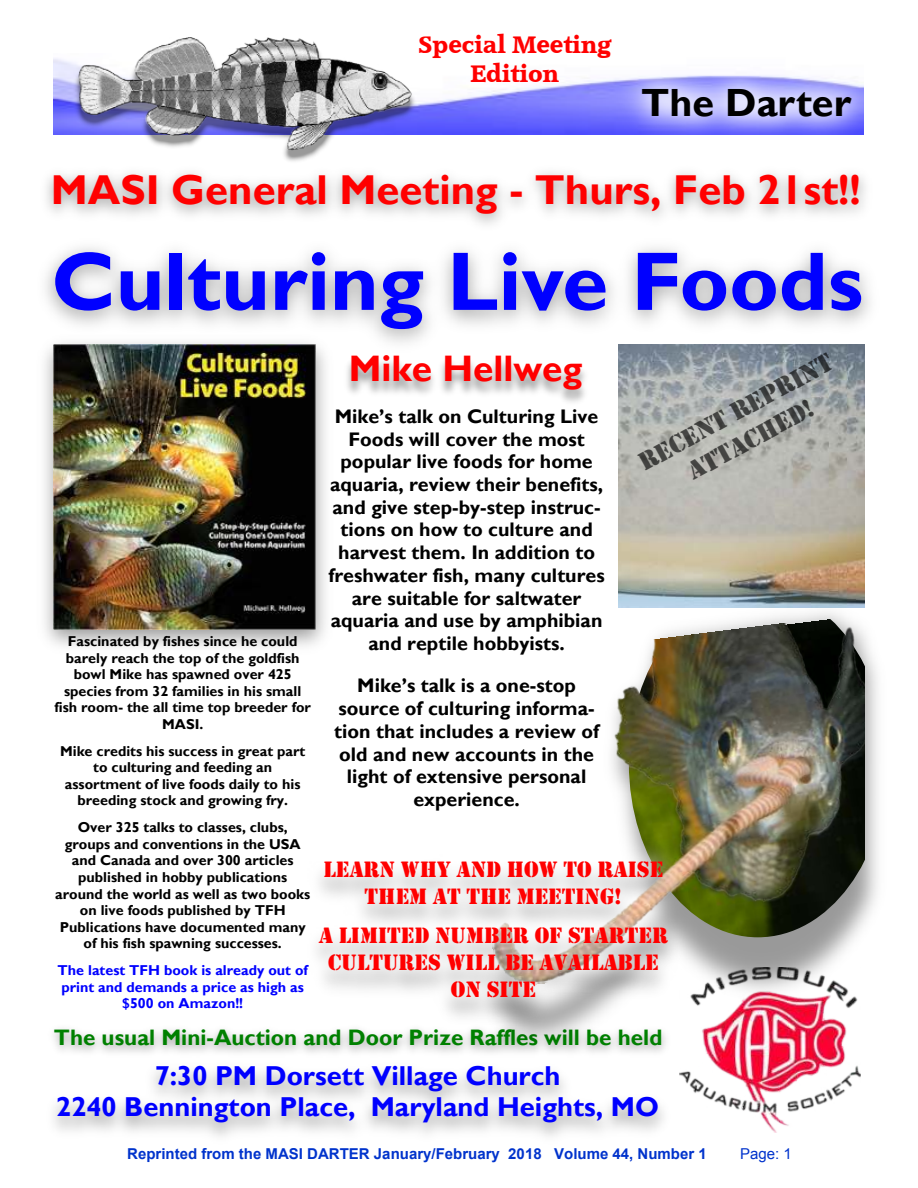
<style>
.page{position:relative;width:918px;height:1188px;background:#fff}
.page>*{position:absolute;margin:0;border:0;box-sizing:border-box;transform-origin:0 0}
.t1{font:700 83.55px "Gill Sans";color:#00f}
.t2{font:700 41.7px "Gill Sans";color:#f00}
.t3{font:700 39.3px "Gill Sans";color:#000}
.t4{font:700 36.9px "Gill Sans";color:#f00}
.t5{font:700 27.3px/31.7px "Gill Sans";color:#00f;text-align:center}
.t6{font:26.25px/31px "Stencil";color:rgb(0 0 0/.64);text-align:center}
.t7{font:22.95px/27.3px "Stencil";color:#f00;text-align:center}
.t8{font:22.95px/29.1px "Accord SF Bold";color:#f00;text-align:center}
.t9{font:700 22.35px "Gill Sans";color:#008000}
.t10{font:700 19.65px/22.6px "Gill Sans";color:#000;text-align:center}
.t11{font:700 15px "Arial";color:#03c}
.t12{font:15px "Arial";color:#03c}
.t13{font:700 14.25px/16.6px "Gill Sans";color:#000;text-align:center}
.t14{font:700 14.25px/16.6px "Gill Sans";color:#00f;text-align:center}
</style>
<div class="page">
<img style="left:54px;top:58px;width:549px;height:76px">
<img style="left:603px;top:75px;width:261px;height:60px">
<img style="left:70px;top:58px;width:349px;height:77px">
<img style="left:78px;top:37px;width:333px;height:110px">
<img style="left:618px;top:360px;width:247px;height:182px">
<img style="left:46px;top:147px;width:820px;height:57px">
<img style="left:690px;top:1066px;width:171px;height:66px">
<img style="left:54px;top:1071px;width:636px;height:65px">
<img style="left:53px;top:1029px;width:631px;height:44px">
<img style="left:45px;top:204px;width:825px;height:156px">
<img style="left:44px;top:329px;width:296px;height:318px">
<img style="left:54px;top:345px;width:262px;height:284px">
<img style="left:310px;top:342px;width:312px;height:66px">
<img style="left:436px;top:542px;width:442px;height:524px">
<img style="left:458px;top:614px;width:406px;height:374px">
<img style="left:290px;top:826px;width:426px;height:226px">
<h3 class="t8" style="left:419px;top:31px;width:194px">Special Meeting<br>Edition</h3>
<h3 class="t3" style="left:641px;top:89px;width:211px">The Darter</h3>
<h2 class="t2" style="left:51px;top:176px;width:811px">MASI General Meeting - Thurs, Feb 21st!!</h2>
<h1 class="t1" style="left:51px;top:252px;width:814px">Culturing Live Foods</h1>
<h3 class="t4" style="left:349px;top:356px;width:235px">Mike Hellweg</h3>
<p class="t10" style="left:328px;top:407px;width:278px">Mike’s talk on Culturing Live<br>Foods will cover the most popular live foods for home aquaria, review their benefits, and give step-by-step instruc&shy;tions on how to culture and harvest them. In addition to freshwater fish, many cultures are suitable for saltwater aquaria and use by amphibian and reptile hobbyists.</p>
<h3 class="t10" style="left:334px;top:677px;width:266px">Mike’s talk is a one-stop source of culturing informa&shy;tion that includes a review of old and new accounts in the light of extensive personal experience.</h3>
<h3 class="t6" style="left:635px;top:454px;width:218px;rotate:-29deg">RECENT REPRINT<br>ATTACHED!</h3>
<p class="t13" style="left:55px;top:634px;width:258px">Fascinated by fishes since he could barely reach the top of the goldfish bowl Mike has spawned over 425 species from 32 families in his small fish room- the all time top breeder for<br>MASI.</p>
<p class="t13" style="left:60px;top:744px;width:247px">Mike credits his success in great part to culturing and feeding an assortment of live foods daily to his breeding stock and growing fry.</p>
<p class="t13" style="left:55px;top:821px;width:257px">Over 325 talks to classes, clubs, groups and conventions in the USA and Canada and over 300 articles published in hobby publications around the world as well as two books on live foods published by TFH<br>Publications have documented many of his fish spawning successes.</p>
<p class="t14" style="left:58px;top:964px;width:252px">The latest TFH book is already out of print and demands a price as high as $500 on Amazon!!</p>
<h3 class="t7" style="left:324px;top:859px;width:341px">LEARN WHY AND HOW TO RAISE<br>THEM AT THE MEETING!</h3>
<h3 class="t7" style="left:319px;top:925px;width:351px">A LIMITED NUMBER OF STARTER<br>CULTURES WILL BE AVAILABLE<br>ON SITE</h3>
<h3 class="t9" style="left:54px;top:1029px;width:610px">The usual Mini-Auction and Door Prize Raffles will be held</h3>
<h3 class="t5" style="left:56px;top:1062px;width:604px">7:30 PM Dorsett Village Church<br>2240 Bennington Place, Maryland Heights, MO</h3>
<p class="t11" style="left:127px;top:1148px;width:581px">Reprinted from the MASI DARTER January/February 2018 Volume 44, Number 1</p>
<p class="t12" style="left:740px;top:1148px;width:53px">Page: 1</p>
</div>
